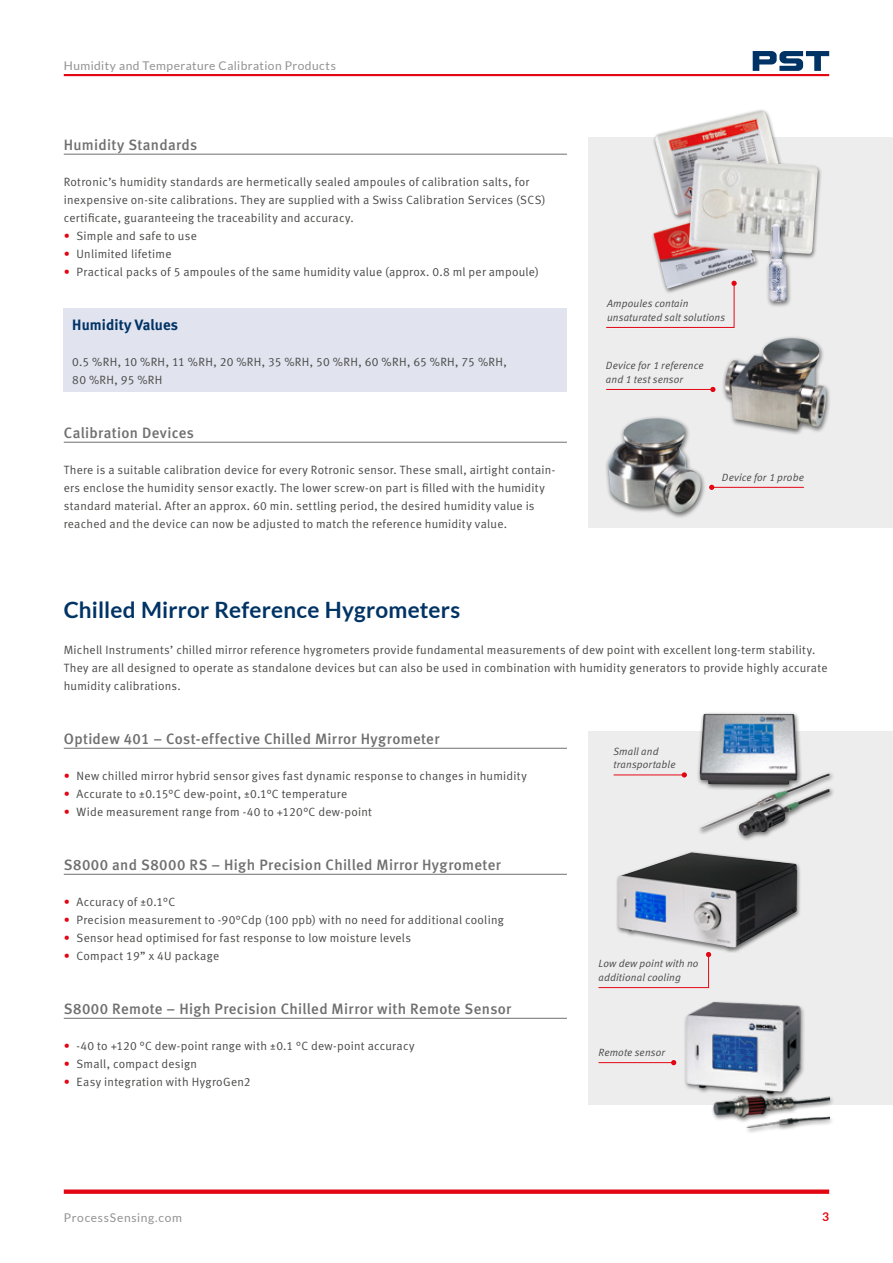
<style>
.page{position:relative;width:893px;height:1263px;background:#fff}
.page>*{position:absolute;margin:0;border:0;box-sizing:border-box;transform-origin:0 0}
.t1{font:700 22.5px "Lato";letter-spacing:.01em;color:#003365}
.t2{font:15px "Meta Medium LF";letter-spacing:.02em;color:#706f6f}
.t3{font:15px "Meta Bold LF";letter-spacing:.01em;color:#003365}
.t4{font:12px/18px "Meta Normal LF";letter-spacing:.02em;color:#4a4a49}
.t5{font:12px "Lato";letter-spacing:.04em;color:#929292}
.t6{font:12px "Lato";letter-spacing:.06em;color:#929292}
.t7{font:700 12px "Lato";color:#e30613}
.t8{font:italic 10.5px/13.5px "Meta Normal LF";letter-spacing:.01em;color:#4a4a49}
.s1{color:#e30613}
</style>
<div class="page">
<div style="left:588px;top:137px;width:305px;height:391px;background:#ededed"></div>
<div style="left:588px;top:732px;width:305px;height:373px;background:#ededed"></div>
<svg style="left:753px;top:51px;width:76px;height:20px"></svg>
<div style="left:64px;top:1189px;width:765px;height:5px;background:#e30613"></div>
<hr style="left:64px;top:74px;width:765px;height:2px;background:#e30613">
<hr style="left:64px;top:154px;width:503px;height:1px;background:#706f6f">
<hr style="left:64px;top:442px;width:503px;height:1px;background:#706f6f">
<hr style="left:64px;top:748px;width:503px;height:1px;background:#706f6f">
<hr style="left:64px;top:874px;width:503px;height:1px;background:#706f6f">
<hr style="left:64px;top:1018px;width:503px;height:1px;background:#706f6f">
<svg style="left:606px;top:294px;width:129px;height:34px"></svg>
<svg style="left:598px;top:953px;width:113px;height:35px"></svg>
<div style="left:64px;top:308px;width:503px;height:84px;background:#e1e3ee"></div>
<div style="left:650px;top:109px;width:172px;height:185px;background:#000;opacity:.55"></div>
<img style="left:653px;top:111px;width:165px;height:178px">
<div style="left:765px;top:222px;width:27px;height:86px;background:#000;opacity:.55"></div>
<img style="left:769px;top:224px;width:18px;height:78px">
<div style="left:721px;top:335px;width:110px;height:100px;background:#000;opacity:.55"></div>
<img style="left:725px;top:338px;width:101px;height:91px">
<div style="left:605px;top:415px;width:101px;height:104px;background:#000;opacity:.55"></div>
<img style="left:608px;top:418px;width:93px;height:94px">
<div style="left:696px;top:711px;width:138px;height:131px;background:#000;opacity:.55"></div>
<img style="left:700px;top:714px;width:129px;height:121px">
<div style="left:615px;top:851px;width:187px;height:102px;background:#000;opacity:.55"></div>
<img style="left:618px;top:852px;width:179px;height:96px">
<div style="left:683px;top:1000px;width:152px;height:134px;background:#000;opacity:.55"></div>
<img style="left:687px;top:1003px;width:142px;height:125px">
<div style="left:707px;top:483px;width:98px;height:8px;background:#fff;opacity:.85"></div>
<hr style="left:712px;top:487px;width:92px;height:1px;background:#e30613">
<svg style="left:709px;top:485px;width:5px;height:5px"></svg>
<hr style="left:606px;top:389px;width:107px;height:1px;background:#e30613">
<svg style="left:710px;top:387px;width:5px;height:5px"></svg>
<div style="left:612px;top:771px;width:76px;height:8px;background:#fff;opacity:.85"></div>
<hr style="left:614px;top:775px;width:70px;height:1px;background:#e30613">
<svg style="left:682px;top:772px;width:5px;height:5px"></svg>
<div style="left:597px;top:1058px;width:81px;height:8px;background:#fff;opacity:.85"></div>
<hr style="left:598px;top:1062px;width:76px;height:1px;background:#e30613">
<svg style="left:671px;top:1060px;width:5px;height:5px"></svg>
<p class="t5" style="left:64px;top:59px;width:274px">Humidity and Temperature Calibration Products</p>
<p class="t2" style="left:64px;top:136px;width:135px">Humidity Standards</p>
<p class="t4" style="left:64px;top:172px;width:483px">Rotronic’s humidity standards are hermetically sealed ampoules of calibration salts, for inexpensive on-site calibrations. They are supplied with a Swiss Calibration Services (SCS) certificate, guaranteeing the traceability and accuracy.</p>
<p class="t4" style="left:64px;top:226px;width:135px"><span class="s1">•</span> Simple and safe to use</p>
<p class="t4" style="left:64px;top:244px;width:109px"><span class="s1">•</span> Unlimited lifetime</p>
<p class="t4" style="left:64px;top:262px;width:477px"><span class="s1">•</span> Practical packs of 5 ampoules of the same humidity value (approx. 0.8 ml per ampoule)</p>
<p class="t3" style="left:72px;top:315px;width:107px">Humidity Values</p>
<p class="t4" style="left:72px;top:352px;width:436px">0.5 %RH, 10 %RH, 11 %RH, 20 %RH, 35 %RH, 50 %RH, 60 %RH, 65 %RH, 75 %RH,<br>80 %RH, 95 %RH</p>
<p class="t2" style="left:64px;top:424px;width:132px">Calibration Devices</p>
<p class="t4" style="left:64px;top:460px;width:493px">There is a suitable calibration device for every Rotronic sensor. These small, airtight contain&shy;ers enclose the humidity sensor exactly. The lower screw-on part is filled with the humidity standard material. After an approx. 60 min. settling period, the desired humidity value is reached and the device can now be adjusted to match the reference humidity value.</p>
<p class="t8" style="left:607px;top:297px;width:120px">Ampoules contain unsaturated salt solutions</p>
<p class="t8" style="left:606px;top:359px;width:99px">Device for 1 reference and 1 test sensor</p>
<p class="t8" style="left:722px;top:470px;width:84px">Device for 1 probe</p>
<h1 class="t1" style="left:64px;top:596px;width:398px">Chilled Mirror Reference Hygrometers</h1>
<p class="t4" style="left:64px;top:640px;width:765px">Michell Instruments’ chilled mirror reference hygrometers provide fundamental measurements of dew point with excellent long-term stability.<br>They are all designed to operate as standalone devices but can also be used in combination with humidity generators to provide highly accurate humidity calibrations.</p>
<p class="t2" style="left:64px;top:730px;width:377px">Optidew 401 – Cost-effective Chilled Mirror Hygrometer</p>
<p class="t4" style="left:64px;top:766px;width:464px"><span class="s1">•</span> New chilled mirror hybrid sensor gives fast dynamic response to changes in humidity</p>
<p class="t4" style="left:64px;top:784px;width:285px"><span class="s1">•</span> Accurate to ±0.15°C dew-point, ±0.1°C temperature</p>
<p class="t4" style="left:64px;top:802px;width:310px"><span class="s1">•</span> Wide measurement range from -40 to +120°C dew-point</p>
<p class="t2" style="left:64px;top:856px;width:439px">S8000 and S8000 RS – High Precision Chilled Mirror Hygrometer</p>
<p class="t4" style="left:64px;top:892px;width:113px"><span class="s1">•</span> Accuracy of ±0.1°C</p>
<p class="t4" style="left:64px;top:910px;width:441px"><span class="s1">•</span> Precision measurement to -90°Cdp (100 ppb) with no need for additional cooling</p>
<p class="t4" style="left:64px;top:928px;width:349px"><span class="s1">•</span> Sensor head optimised for fast response to low moisture levels</p>
<p class="t4" style="left:64px;top:946px;width:157px"><span class="s1">•</span> Compact 19” x 4U package</p>
<p class="t2" style="left:64px;top:1000px;width:449px">S8000 Remote – High Precision Chilled Mirror with Remote Sensor</p>
<p class="t4" style="left:64px;top:1036px;width:352px"><span class="s1">•</span> -40 to +120 °C dew-point range with ±0.1 °C dew-point accuracy</p>
<p class="t4" style="left:64px;top:1054px;width:135px"><span class="s1">•</span> Small, compact design</p>
<p class="t4" style="left:64px;top:1072px;width:188px"><span class="s1">•</span> Easy integration with HygroGen2</p>
<p class="t8" style="left:613px;top:744px;width:64px">Small and transportable</p>
<p class="t8" style="left:598px;top:957px;width:101px">Low dew point with no additional cooling</p>
<p class="t8" style="left:598px;top:1045px;width:68px">Remote sensor</p>
<p class="t6" style="left:64px;top:1211px;width:120px">ProcessSensing.com</p>
<p class="t7" style="left:822px;top:1210px;width:8px">3</p>
</div>
